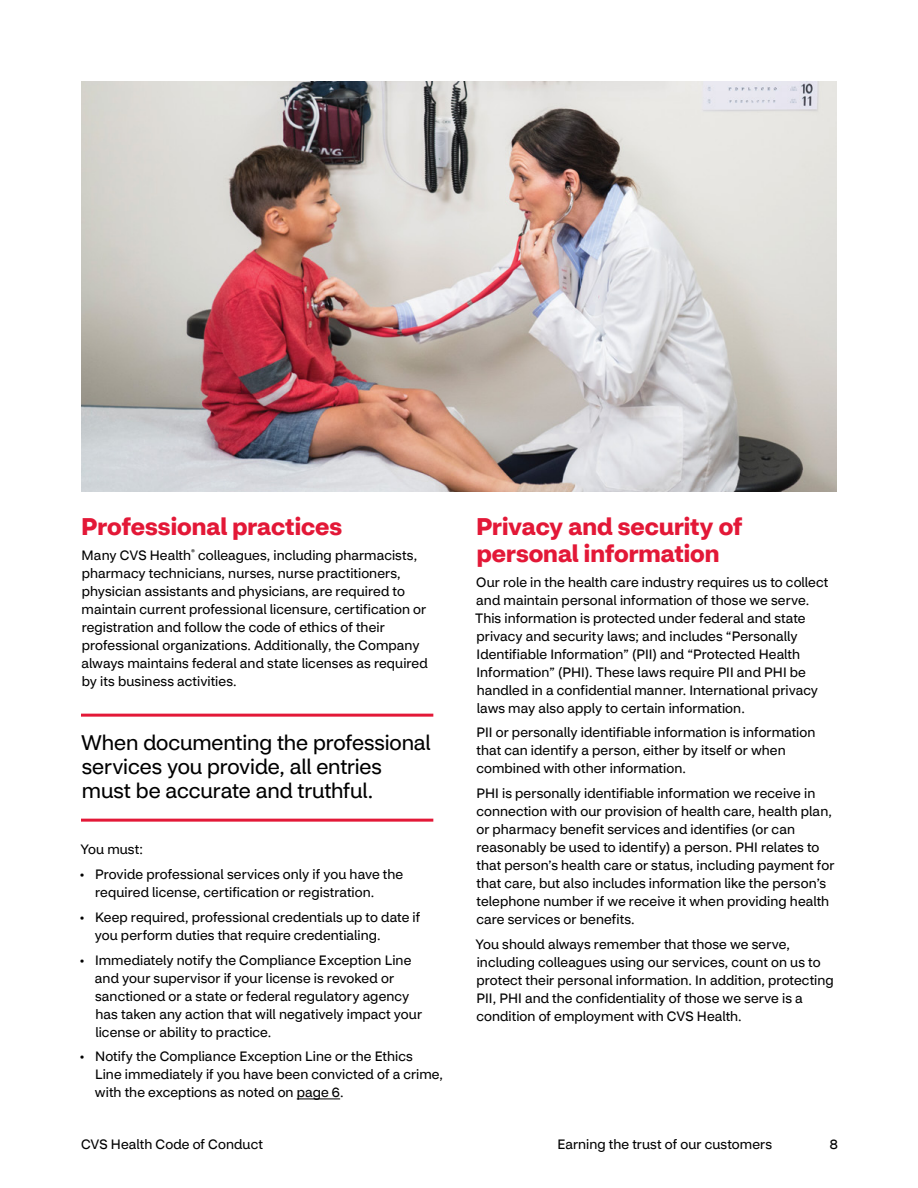
<style>
.page{position:relative;width:918px;height:1188px;background:#fff}
.page>*{position:absolute;margin:0;border:0;box-sizing:border-box;transform-origin:0 0}
.t1{font:700 24px/27px "CVS Health Sans";color:#e31837}
.t2{font:21px/24px "CVS Health Sans";letter-spacing:-.005em;color:#000}
.t3{font:13.5px/18px "CVS Health Sans";letter-spacing:.005em;color:#000}
</style>
<div class="page">
<hr style="left:297px;top:1099px;width:43px;height:1px;background:#000">
<hr style="left:81px;top:714px;width:352px;height:3px;background:#e31837">
<hr style="left:81px;top:819px;width:352px;height:3px;background:#e31837">
<img style="left:81px;top:81px;width:756px;height:410px">
<h1 class="t1" style="left:81px;top:513px;width:262px">Professional practices</h1>
<p class="t3" style="left:81px;top:546px;width:348px">Many CVS Health<sup>®</sup> colleagues, including pharmacists, pharmacy technicians, nurses, nurse practitioners, physician assistants and physicians, are required to maintain current professional licensure, certification or registration and follow the code of ethics of their professional organizations. Additionally, the Company always maintains federal and state licenses as required by its business activities.</p>
<h2 class="t2" style="left:81px;top:731px;width:351px">When documenting the professional services you provide, all entries must be accurate and truthful.</h2>
<p class="t3" style="left:80px;top:841px;width:64px">You must:</p>
<p class="t3" style="left:95px;top:865px;width:310px;text-indent:-16px">• Provide professional services only if you have the required license, certification or registration.</p>
<p class="t3" style="left:95px;top:908px;width:327px;text-indent:-15px">• Keep required, professional credentials up to date if you perform duties that require credentialing.</p>
<p class="t3" style="left:95px;top:951px;width:329px;text-indent:-15px">• Immediately notify the Compliance Exception Line and your supervisor if your license is revoked or sanctioned or a state or federal regulatory agency has taken any action that will negatively impact your license or ability to practice.</p>
<p class="t3" style="left:95px;top:1048px;width:350px;text-indent:-15px">• Notify the Compliance Exception Line or the Ethics<br>Line immediately if you have been convicted of a crime, with the exceptions as noted on page 6.</p>
<h1 class="t1" style="left:476px;top:513px;width:268px">Privacy and security of personal information</h1>
<p class="t3" style="left:475px;top:573px;width:355px">Our role in the health care industry requires us to collect and maintain personal information of those we serve.<br>This information is protected under federal and state privacy and security laws; and includes “Personally Identifiable Information” (PII) and “Protected Health Information” (PHI). These laws require PII and PHI be handled in a confidential manner. International privacy laws may also apply to certain information.</p>
<p class="t3" style="left:476px;top:724px;width:341px">PII or personally identifiable information is information that can identify a person, either by itself or when combined with other information.</p>
<p class="t3" style="left:476px;top:784px;width:360px">PHI is personally identifiable information we receive in connection with our provision of health care, health plan, or pharmacy benefit services and identifies (or can reasonably be used to identify) a person. PHI relates to that person’s health care or status, including payment for that care, but also includes information like the person’s telephone number if we receive it when providing health care services or benefits.</p>
<p class="t3" style="left:475px;top:935px;width:360px">You should always remember that those we serve, including colleagues using our services, count on us to protect their personal information. In addition, protecting PII, PHI and the confidentiality of those we serve is a condition of employment with CVS Health.</p>
<p class="t3" style="left:81px;top:1136px;width:183px">CVS Health Code of Conduct</p>
<p class="t3" style="left:557px;top:1136px;width:216px">Earning the trust of our customers</p>
<p class="t3" style="left:830px;top:1135px;width:10px">8</p>
</div>
